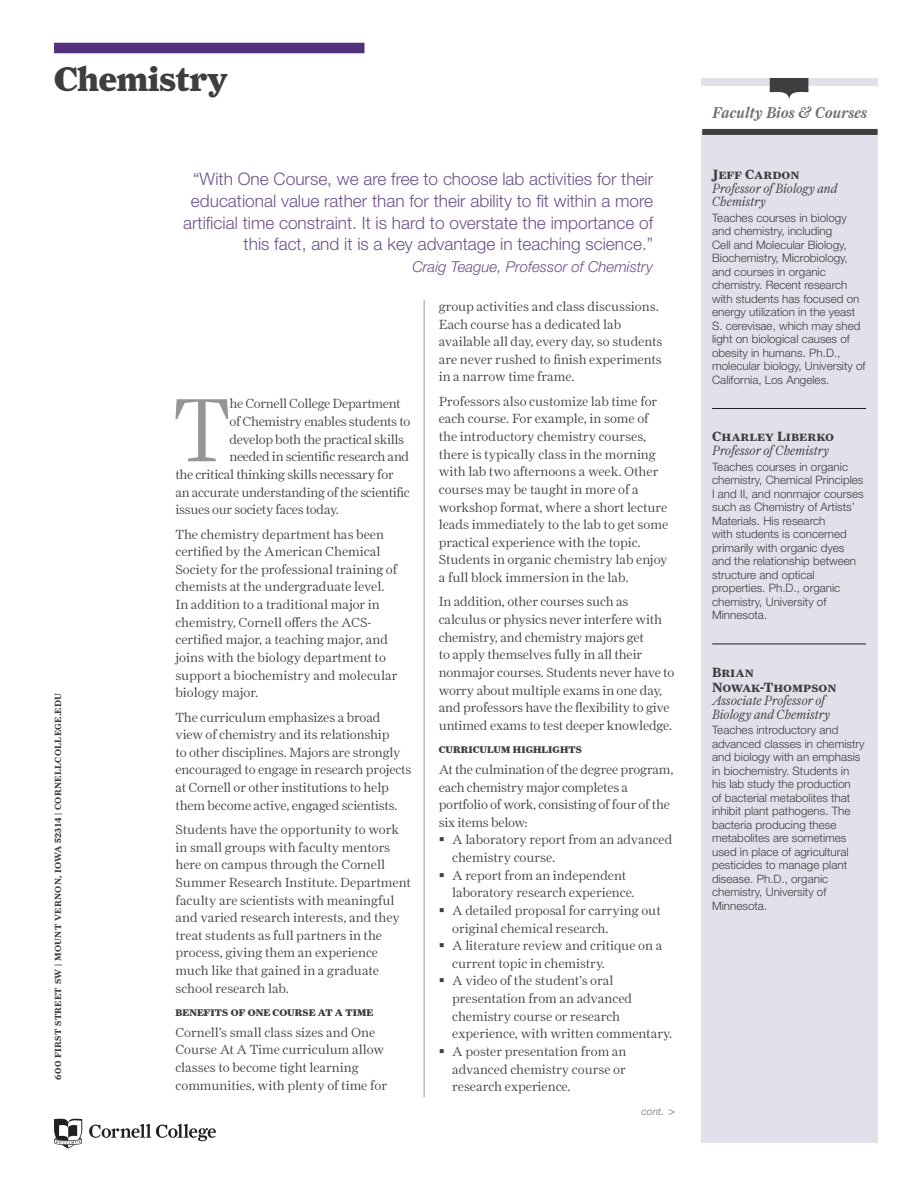
<style>
.page{position:relative;width:918px;height:1188px;background:#fff}
.page>*{position:absolute;margin:0;border:0;box-sizing:border-box;transform-origin:0 0}
.first_paragraph{font:300 90.15px "Farnham Display";color:#939598}
.t1{font:900 34.5px "Farnham Display";color:#3e3e3f}
.t2{font:300 17.25px/21.8px "Helvetica Neue LT Std";color:#6d528b;text-align:right}
.t3{font:italic 500 15.75px "Farnham Display";letter-spacing:.01em;color:#6c6d70}
.t4{font:italic 300 15px "Helvetica Neue LT Std";color:#6d528b}
.faculty_title{font:italic 300 13.5px/13.5px "Farnham Display";color:#3e3e3f}
.faculty_name{font:13.5px/15px "Farnham Display Bold SC";color:#3e3e3f}
.body{font:300 13.35px/17.7px "Farnham Display";color:#3e3e3f}
.first_paragraph-2{font:300 13.35px "Farnham Display";letter-spacing:-.02em;color:#3e3e3f}
.faculty_bio{font:300 11.7px/13.5px "Helvetica Neue LT Std";color:#3e3e3f}
.t5{font:italic 300 10.2px "Helvetica Neue LT Std";color:#6c6d70}
.t6{font:900 9.75px "Farnham Display";letter-spacing:.01em;color:#3e3e3f}
.t7{font:700 9px "Farnham Display";letter-spacing:.04em;color:#3e3e3f}
.s1{font-size:11.7px}
</style>
<div class="page">
<div style="left:702px;top:78px;width:176px;height:1065px;background:#e4e0eb"></div>
<svg style="left:89px;top:1124px;width:127px;height:17px"></svg>
<svg style="left:54px;top:1119px;width:28px;height:30px"></svg>
<div style="left:54px;top:43px;width:310px;height:10px;background:#52317a"></div>
<div style="left:700px;top:86px;width:183px;height:43px;background:#fff"></div>
<div style="left:702px;top:129px;width:176px;height:6px;background:#3e3e3f"></div>
<hr style="left:712px;top:408px;width:154px;height:1px;background:#231f20">
<hr style="left:712px;top:644px;width:154px;height:1px;background:#231f20">
<hr style="left:424px;top:300px;width:1px;height:797px;background:#939598">
<svg style="left:770px;top:78px;width:38px;height:22px"></svg>
<p class="t1" style="left:54px;top:58px;width:175px">Chemistry</p>
<p class="t7" style="left:53px;top:1080px;width:389px;rotate:-90deg">600 FIRST STREET SW | MOUNT VERNON, IOWA 52314 | CORNELLCOLLEGE.EDU</p>
<p class="t2" style="left:183px;top:168px;width:471px">“With One Course, we are free to choose lab activities for their educational value rather than for their ability to fit within a more artificial time constraint. It is hard to overstate the importance of this fact, and it is a key advantage in teaching science.”</p>
<p class="t4" style="left:412px;top:258px;width:242px">Craig Teague, Professor of Chemistry</p>
<p class="first_paragraph" style="left:172px;top:378px;width:60px">T</p>
<p class="first_paragraph-2" style="left:229px;top:396px;width:173px">he Cornell College Department</p>
<p class="first_paragraph-2" style="left:229px;top:414px;width:182px">of Chemistry enables students to</p>
<p class="first_paragraph-2" style="left:229px;top:431px;width:176px">develop both the practical skills</p>
<p class="first_paragraph-2" style="left:229px;top:449px;width:181px">needed in scientific research and</p>
<p class="first_paragraph-2" style="left:176px;top:467px;width:220px">the critical thinking skills necessary for</p>
<p class="first_paragraph-2" style="left:176px;top:484px;width:236px">an accurate understanding of the scientific</p>
<p class="first_paragraph-2" style="left:176px;top:502px;width:165px">issues our society faces today.</p>
<p class="body" style="left:176px;top:525px;width:223px">The chemistry department has been certified by the American Chemical Society for the professional training of chemists at the undergraduate level.<br>In addition to a traditional major in chemistry, Cornell offers the ACS&shy;certified major, a teaching major, and joins with the biology department to support a biochemistry and molecular biology major.</p>
<p class="body" style="left:176px;top:708px;width:237px">The curriculum emphasizes a broad view of chemistry and its relationship<br>to other disciplines. Majors are strongly encouraged to engage in research projects at Cornell or other institutions to help them become active, engaged scientists.</p>
<p class="body" style="left:176px;top:820px;width:237px">Students have the opportunity to work in small groups with faculty mentors here on campus through the Cornell Summer Research Institute. Department faculty are scientists with meaningful and varied research interests, and they treat students as full partners in the process, giving them an experience much like that gained in a graduate school research lab.</p>
<p class="t6" style="left:176px;top:1007px;width:199px">BENEFITS OF ONE COURSE AT A TIME</p>
<p class="body" style="left:176px;top:1023px;width:213px">Cornell’s small class sizes and One Course At A Time curriculum allow classes to become tight learning communities, with plenty of time for</p>
<p class="body" style="left:439px;top:297px;width:225px">group activities and class discussions.<br>Each course has a dedicated lab available all day, every day, so students are never rushed to finish experiments in a narrow time frame.</p>
<p class="body" style="left:439px;top:392px;width:231px">Professors also customize lab time for each course. For example, in some of the introductory chemistry courses, there is typically class in the morning with lab two afternoons a week. Other courses may be taught in more of a workshop format, where a short lecture leads immediately to the lab to get some practical experience with the topic.<br>Students in organic chemistry lab enjoy a full block immersion in the lab.</p>
<p class="body" style="left:439px;top:593px;width:237px">In addition, other courses such as calculus or physics never interfere with chemistry, and chemistry majors get<br>to apply themselves fully in all their nonmajor courses. Students never have to worry about multiple exams in one day, and professors have the flexibility to give untimed exams to test deeper knowledge.</p>
<p class="t6" style="left:439px;top:744px;width:145px">CURRICULUM HIGHLIGHTS</p>
<p class="body" style="left:439px;top:760px;width:236px">At the culmination of the degree program, each chemistry major completes a portfolio of work, consisting of four of the six items below:</p>
<p class="body" style="left:452px;top:831px;width:222px;text-indent:-14px">▪ A laboratory report from an advanced chemistry course.</p>
<p class="body" style="left:452px;top:866px;width:184px;text-indent:-14px">▪ A report from an independent laboratory research experience.</p>
<p class="body" style="left:452px;top:901px;width:210px;text-indent:-14px">▪ A detailed proposal for carrying out original chemical research.</p>
<p class="body" style="left:452px;top:937px;width:212px;text-indent:-14px">▪ A literature review and critique on a current topic in chemistry.</p>
<p class="body" style="left:452px;top:972px;width:222px;text-indent:-14px">▪ A video of the student’s oral presentation from an advanced chemistry course or research experience, with written commentary.</p>
<p class="body" style="left:452px;top:1042px;width:176px;text-align:justify;text-indent:-14px">▪ A poster presentation from an advanced chemistry course or research experience.</p>
<p class="t5" style="left:642px;top:1105px;width:35px">cont<span class="s1">. &gt;</span></p>
<p class="t3" style="left:713px;top:103px;width:156px">Faculty Bios &amp; Courses</p>
<p class="faculty_name" style="left:712px;top:167px;width:89px">Jeff Cardon</p>
<p class="faculty_title" style="left:712px;top:181px;width:127px">Professor of Biology and<br>Chemistry</p>
<p class="faculty_bio" style="left:712px;top:211px;width:155px">Teaches courses in biology and chemistry, including<br>Cell and Molecular Biology,<br>Biochemistry, Microbiology, and courses in organic chemistry. Recent research with students has focused on energy utilization in the yeast<br>S. cerevisae, which may shed light on biological causes of obesity in humans. Ph.D., molecular biology, University of<br>California, Los Angeles.</p>
<p class="faculty_name" style="left:712px;top:429px;width:124px">Charley Liberko</p>
<p class="faculty_title" style="left:712px;top:444px;width:119px">Professor of Chemistry</p>
<p class="faculty_bio" style="left:712px;top:459px;width:153px">Teaches courses in organic chemistry, Chemical Principles<br>I and II, and nonmajor courses such as Chemistry of Artists’<br>Materials. His research<br>with students is concerned primarily with organic dyes and the relationship between structure and optical properties. Ph.D., organic chemistry, University of<br>Minnesota.</p>
<p class="faculty_name" style="left:712px;top:664px;width:126px">Brian<br>Nowak-Thompson</p>
<p class="faculty_title" style="left:712px;top:694px;width:120px">Associate Professor of<br>Biology and Chemistry</p>
<p class="faculty_bio" style="left:712px;top:723px;width:154px">Teaches introductory and advanced classes in chemistry and biology with an emphasis in biochemistry. Students in his lab study the production<br>of bacterial metabolites that inhibit plant pathogens. The bacteria producing these metabolites are sometimes used in place of agricultural pesticides to manage plant disease. Ph.D., organic chemistry, University of<br>Minnesota.</p>
</div>
